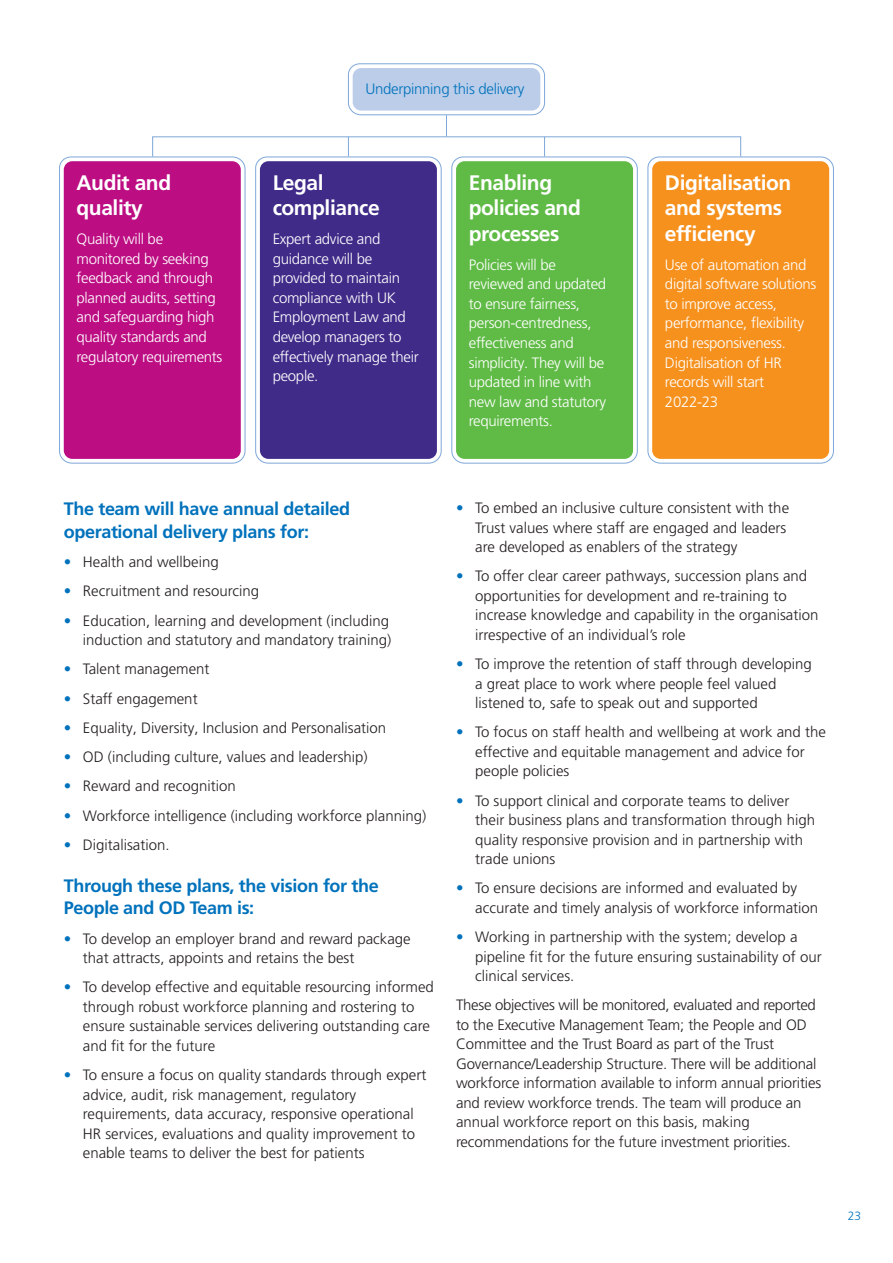
<style>
.page{position:relative;width:893px;height:1263px;background:#fff}
.page>*{position:absolute;margin:0;border:0;box-sizing:border-box;transform-origin:0 0}
.t1{font:700 21px/25.5px "Frutiger LT Pro";letter-spacing:-.02em;color:#fff}
.t2{font:700 18px/22.5px "Frutiger LT Pro";letter-spacing:-.02em;color:#0072bc}
.t3{font:300 15px/19.5px "Frutiger LT Pro";color:#231f20}
.t4{font:300 15px/19.5px "Frutiger LT Pro";letter-spacing:-.02em;color:#fff}
.t5{font:300 15px "Frutiger LT Pro";letter-spacing:-.02em;color:#0072bc}
.t6{font:300 12px "Frutiger LT Pro";color:#0072bc}
.s1{color:#0072bc}
</style>
<div class="page">
<svg style="left:59px;top:156px;width:187px;height:308px;background:#bf208c"></svg>
<svg style="left:255px;top:157px;width:187px;height:307px;background:#4e3b92"></svg>
<svg style="left:451px;top:157px;width:187px;height:307px;background:#6bbf54"></svg>
<svg style="left:647px;top:156px;width:187px;height:308px;background:#f49830"></svg>
<div style="left:152px;top:136px;width:589px;height:21px;border:1px solid #7ea7d8"></div>
<svg style="left:348px;top:63px;width:197px;height:94px"></svg>
<h1 class="t5" style="left:365px;top:80px;width:161px">Underpinning this delivery</h1>
<h1 class="t1" style="left:77px;top:170px;width:96px">Audit and quality</h1>
<h1 class="t4" style="left:77px;top:230px;width:147px">Quality will be monitored by seeking feedback and through planned audits, setting and safeguarding high quality standards and regulatory requirements</h1>
<h1 class="t1" style="left:273px;top:170px;width:109px">Legal compliance</h1>
<h1 class="t4" style="left:273px;top:230px;width:148px">Expert advice and guidance will be provided to maintain compliance with UK<br>Employment Law and develop managers to effectively manage their people.</h1>
<h1 class="t1" style="left:469px;top:170px;width:114px">Enabling policies and processes</h1>
<h1 class="t4" style="left:469px;top:255px;width:139px">Policies will be reviewed and updated to ensure fairness, person-centredness, effectiveness and simplicity. They will be updated in line with new law and statutory requirements.</h1>
<h1 class="t1" style="left:665px;top:170px;width:128px">Digitalisation and systems efficiency</h1>
<h1 class="t4" style="left:665px;top:255px;width:153px">Use of automation and digital software solutions to improve access, performance, flexibility and responsiveness.<br>Digitalisation of HR records will start<br>2022-23</h1>
<p class="t2" style="left:64px;top:498px;width:288px">The team will have annual detailed operational delivery plans for:</p>
<p class="t3" style="left:64px;top:552px;width:157px"><span class="s1">•</span> Health and wellbeing</p>
<p class="t3" style="left:64px;top:581px;width:197px"><span class="s1">•</span> Recruitment and resourcing</p>
<p class="t3" style="left:64px;top:611px;width:329px;text-align:right"><span class="s1">•</span> Education, learning and development (including induction and statutory and mandatory training)</p>
<p class="t3" style="left:64px;top:659px;width:147px"><span class="s1">•</span> Talent management</p>
<p class="t3" style="left:64px;top:689px;width:135px"><span class="s1">•</span> Staff engagement</p>
<p class="t3" style="left:64px;top:718px;width:324px"><span class="s1">•</span> Equality, Diversity, Inclusion and Personalisation</p>
<p class="t3" style="left:64px;top:747px;width:305px"><span class="s1">•</span> OD (including culture, values and leadership)</p>
<p class="t3" style="left:64px;top:776px;width:173px"><span class="s1">•</span> Reward and recognition</p>
<p class="t3" style="left:64px;top:806px;width:364px"><span class="s1">•</span> Workforce intelligence (including workforce planning)</p>
<p class="t3" style="left:64px;top:835px;width:107px"><span class="s1">•</span> Digitalisation.</p>
<p class="t2" style="left:64px;top:874px;width:317px">Through these plans, the vision for the<br>People and OD Team is:</p>
<p class="t3" style="left:83px;top:929px;width:329px;text-indent:-19px"><span class="s1">•</span> To develop an employer brand and reward package that attracts, appoints and retains the best</p>
<p class="t3" style="left:83px;top:977px;width:352px;text-indent:-19px"><span class="s1">•</span> To develop effective and equitable resourcing informed through robust workforce planning and rostering to ensure sustainable services delivering outstanding care and fit for the future</p>
<p class="t3" style="left:83px;top:1065px;width:345px;text-indent:-19px"><span class="s1">•</span> To ensure a focus on quality standards through expert advice, audit, risk management, regulatory requirements, data accuracy, responsive operational HR services, evaluations and quality improvement to enable teams to deliver the best for patients</p>
<p class="t3" style="left:475px;top:498px;width:315px;text-indent:-19px"><span class="s1">•</span> To embed an inclusive culture consistent with the<br>Trust values where staff are engaged and leaders are developed as enablers of the strategy</p>
<p class="t3" style="left:475px;top:566px;width:345px;text-indent:-19px"><span class="s1">•</span> To offer clear career pathways, succession plans and opportunities for development and re-training to increase knowledge and capability in the organisation irrespective of an individual’s role</p>
<p class="t3" style="left:475px;top:654px;width:338px;text-indent:-19px"><span class="s1">•</span> To improve the retention of staff through developing a great place to work where people feel valued listened to, safe to speak out and supported</p>
<p class="t3" style="left:475px;top:722px;width:352px;text-indent:-19px"><span class="s1">•</span> To focus on staff health and wellbeing at work and the effective and equitable management and advice for people policies</p>
<p class="t3" style="left:475px;top:791px;width:341px;text-indent:-19px"><span class="s1">•</span> To support clinical and corporate teams to deliver their business plans and transformation through high quality responsive provision and in partnership with trade unions</p>
<p class="t3" style="left:475px;top:878px;width:345px;text-indent:-19px"><span class="s1">•</span> To ensure decisions are informed and evaluated by accurate and timely analysis of workforce information</p>
<p class="t3" style="left:475px;top:927px;width:348px;text-indent:-19px"><span class="s1">•</span> Working in partnership with the system; develop a pipeline fit for the future ensuring sustainability of our clinical services.</p>
<p class="t3" style="left:456px;top:995px;width:367px">These objectives will be monitored, evaluated and reported to the Executive Management Team; the People and OD Committee and the Trust Board as part of the Trust Governance/Leadership Structure. There will be additional workforce information available to inform annual priorities and review workforce trends. The team will produce an annual workforce report on this basis, making recommendations for the future investment priorities.</p>
<p class="t6" style="left:848px;top:1209px;width:15px">23</p>
</div>
